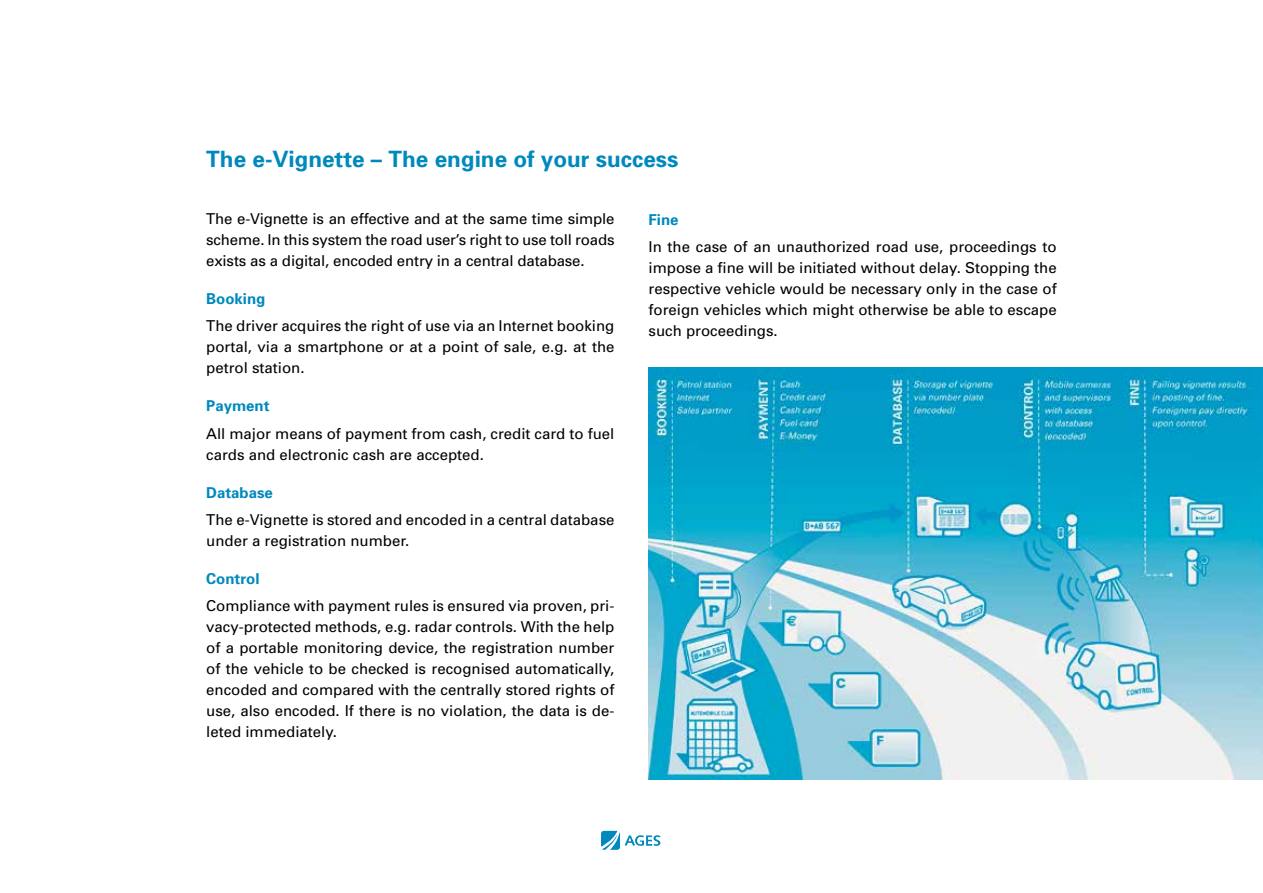
<style>
.page{position:relative;width:1263px;height:893px;background:#fff}
.page>*{position:absolute;margin:0;border:0;box-sizing:border-box;transform-origin:0 0}
.t1{font:700 22.5px "Univers";color:#0089bc}
.t2{font:15px/21px "Univers";color:#000;text-align:justify}
.t3{font:700 15px "Univers";color:#0089bc}
</style>
<div class="page">
<svg style="left:601px;top:831px;width:59px;height:19px"></svg>
<img style="left:649px;top:367px;width:614px;height:413px">
<h1 class="t1" style="left:206px;top:145px;width:474px">The e-Vignette – The engine of your success</h1>
<p class="t2" style="left:206px;top:208px;width:410px">The e-Vignette is an effective and at the same time simple scheme. In this system the road user’s right to use toll roads exists as a digital, encoded entry in a central database.</p>
<p class="t3" style="left:206px;top:289px;width:61px">Booking</p>
<p class="t2" style="left:206px;top:316px;width:410px">The driver acquires the right of use via an Internet booking portal, via a smartphone or at a point of sale, e.g. at the petrol station.</p>
<p class="t3" style="left:206px;top:397px;width:65px">Payment</p>
<p class="t2" style="left:206px;top:423px;width:410px">All major means of payment from cash, credit card to fuel cards and electronic cash are accepted.</p>
<p class="t3" style="left:206px;top:483px;width:68px">Database</p>
<p class="t2" style="left:206px;top:509px;width:410px">The e-Vignette is stored and encoded in a central database under a registration number.</p>
<p class="t3" style="left:206px;top:570px;width:55px">Control</p>
<p class="t2" style="left:206px;top:596px;width:410px">Compliance with payment rules is ensured via proven, pri&shy;vacy-protected methods, e.g. radar controls. With the help of a portable monitoring device, the registration number of the vehicle to be checked is recognised automatically, encoded and compared with the centrally stored rights of use, also encoded. If there is no violation, the data is de&shy;leted immediately.</p>
<p class="t3" style="left:648px;top:210px;width:32px">Fine</p>
<p class="t2" style="left:648px;top:236px;width:410px">In the case of an unauthorized road use, proceedings to impose a fine will be initiated without delay. Stopping the respective vehicle would be necessary only in the case of foreign vehicles which might otherwise be able to escape such proceedings.</p>
</div>
